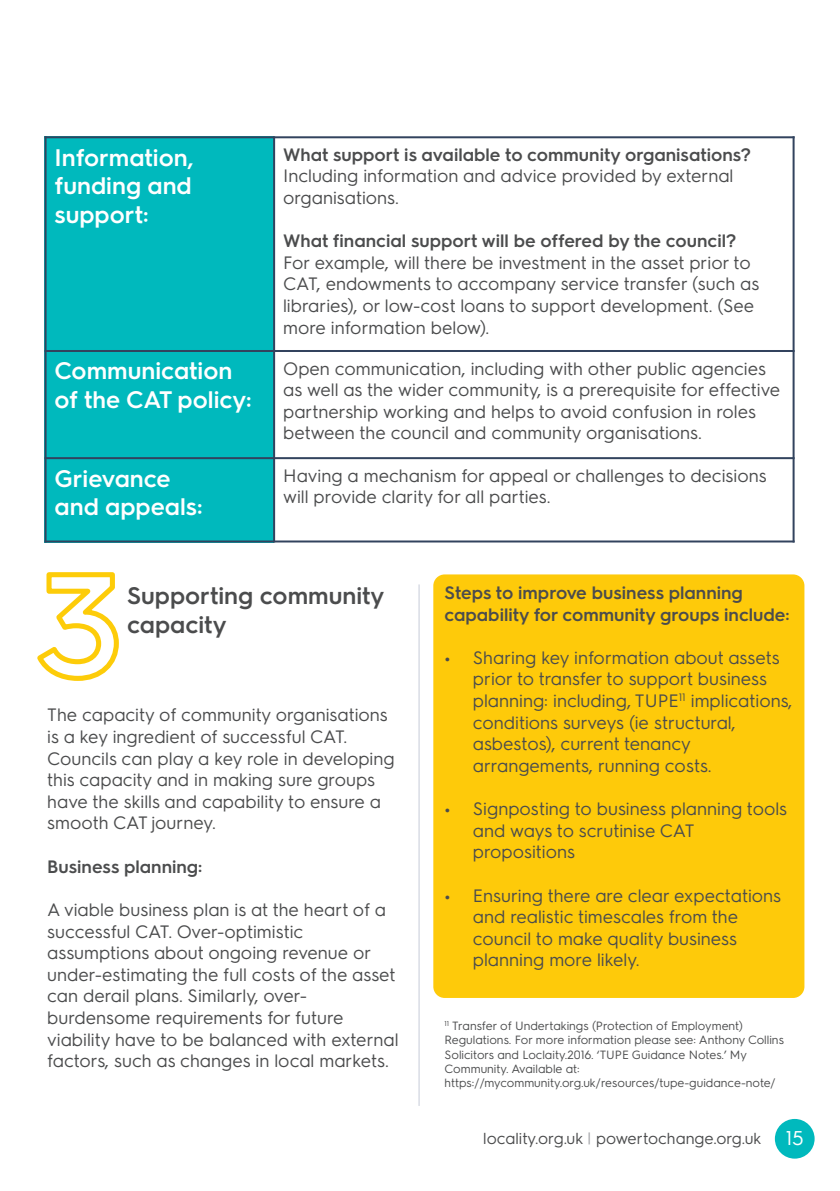
<style>
.page{position:relative;width:840px;height:1191px;background:#fff}
.page>*{position:absolute;margin:0;border:0;box-sizing:border-box;transform-origin:0 0}
.t1{font:600 24px/28.8px "Hurme Geometric Sans 3";color:#fff}
.t2{font:600 24px/28.8px "Hurme Geometric Sans 3";color:#4b4c4d}
.t3{font:18px/21.6px "Hurme Geometric Sans 3";color:#4b4c4d}
.t4{font:600 18px/21.6px "Hurme Geometric Sans 3";color:#4b4c4d}
.t5{font:16px "Hurme Geometric Sans 3";color:#4b4c4d}
.t6{font:12px/14.4px "Hurme Geometric Sans 3";color:#4b4c4d}
.s1{font-weight:600}
.s2{color:#a3a4a8}
.s3{font-size:20px;color:#fff}
</style>
<div class="page">
<div style="left:433px;top:574px;width:371px;height:424px;background:#feca0a;border-radius:11px"></div>
<div style="left:774px;top:1119px;width:40px;height:39px;background:#00b9bd;border-radius:50%"></div>
<div style="left:45px;top:136px;width:229px;height:215px;background:#00b9bd"></div>
<div style="left:45px;top:351px;width:229px;height:107px;background:#00b9bd"></div>
<div style="left:45px;top:458px;width:229px;height:84px;background:#00b9bd"></div>
<hr style="left:45px;top:136px;width:2px;height:406px;background:#32435e">
<hr style="left:273px;top:136px;width:2px;height:406px;background:#32435e">
<hr style="left:792px;top:136px;width:2px;height:406px;background:#32435e">
<hr style="left:45px;top:136px;width:749px;height:2px;background:#32435e">
<hr style="left:45px;top:350px;width:749px;height:2px;background:#32435e">
<hr style="left:45px;top:457px;width:749px;height:2px;background:#32435e">
<hr style="left:45px;top:540px;width:749px;height:2px;background:#32435e">
<svg style="left:37px;top:572px;width:82px;height:109px"></svg>
<hr style="left:418px;top:584px;width:1px;height:522px;background:#c6cbd8">
<h1 class="t1" style="left:55px;top:145px;width:141px;text-align:justify">Information, funding and support:</h1>
<p class="t4" style="left:283px;top:145px;width:469px">What support is available to community organisations?</p>
<p class="t3" style="left:283px;top:167px;width:451px">Including information and advice provided by external organisations.</p>
<p class="t4" style="left:283px;top:232px;width:454px">What financial support will be offered by the council?</p>
<p class="t3" style="left:283px;top:253px;width:477px">For example, will there be investment in the asset prior to CAT, endowments to accompany service transfer (such as libraries), or low-cost loans to support development. (See more information below).</p>
<h1 class="t1" style="left:55px;top:359px;width:198px">Communication of the CAT policy:</h1>
<p class="t3" style="left:283px;top:359px;width:498px">Open communication, including with other public agencies as well as the wider community, is a prerequisite for effective partnership working and helps to avoid confusion in roles between the council and community organisations.</p>
<h1 class="t1" style="left:55px;top:466px;width:149px">Grievance and appeals:</h1>
<p class="t3" style="left:283px;top:466px;width:484px">Having a mechanism for appeal or challenges to decisions will provide clarity for all parties.</p>
<h1 class="t2" style="left:127px;top:583px;width:259px">Supporting community capacity</h1>
<p class="t3" style="left:47px;top:706px;width:349px">The capacity of community organisations is a key ingredient of successful CAT.<br>Councils can play a key role in developing this capacity and in making sure groups have the skills and capability to ensure a smooth CAT journey.</p>
<p class="t4" style="left:47px;top:857px;width:157px">Business planning:</p>
<p class="t3" style="left:47px;top:900px;width:353px">A viable business plan is at the heart of a successful CAT. Over-optimistic assumptions about ongoing revenue or under-estimating the full costs of the asset can derail plans. Similarly, over&shy;burdensome requirements for future viability have to be balanced with external factors, such as changes in local markets.</p>
<p class="t4" style="left:444px;top:583px;width:346px">Steps to improve business planning capability for community groups include:</p>
<p class="t3" style="left:472px;top:648px;width:321px;text-indent:-28px"><span class="s1">•</span> Sharing key information about assets prior to transfer to support business planning: including, TUPE<sup>11</sup> implications, conditions surveys (ie structural, asbestos), current tenancy arrangements, running costs.</p>
<p class="t3" style="left:472px;top:799px;width:316px;text-indent:-28px"><span class="s1">•</span> Signposting to business planning tools and ways to scrutinise CAT propositions</p>
<p class="t3" style="left:472px;top:886px;width:309px;text-indent:-28px"><span class="s1">•</span> Ensuring there are clear expectations and realistic timescales from the council to make quality business planning more likely.</p>
<p class="t6" style="left:444px;top:1019px;width:341px"><sup>11</sup> Transfer of Undertakings (Protection of Employment)<br>Regulations. For more information please see: Anthony Collins Solicitors and Loclaity.2016. ‘TUPE Guidance Notes.’ My Community. Available at: https://mycommunity.org.uk/resources/tupe-guidance-note/</p>
<p class="t5" style="left:483px;top:1132px;width:322px">locality.org.uk <span class="s2">|</span> powertochange.org.uk <span class="s3">15</span></p>
</div>
